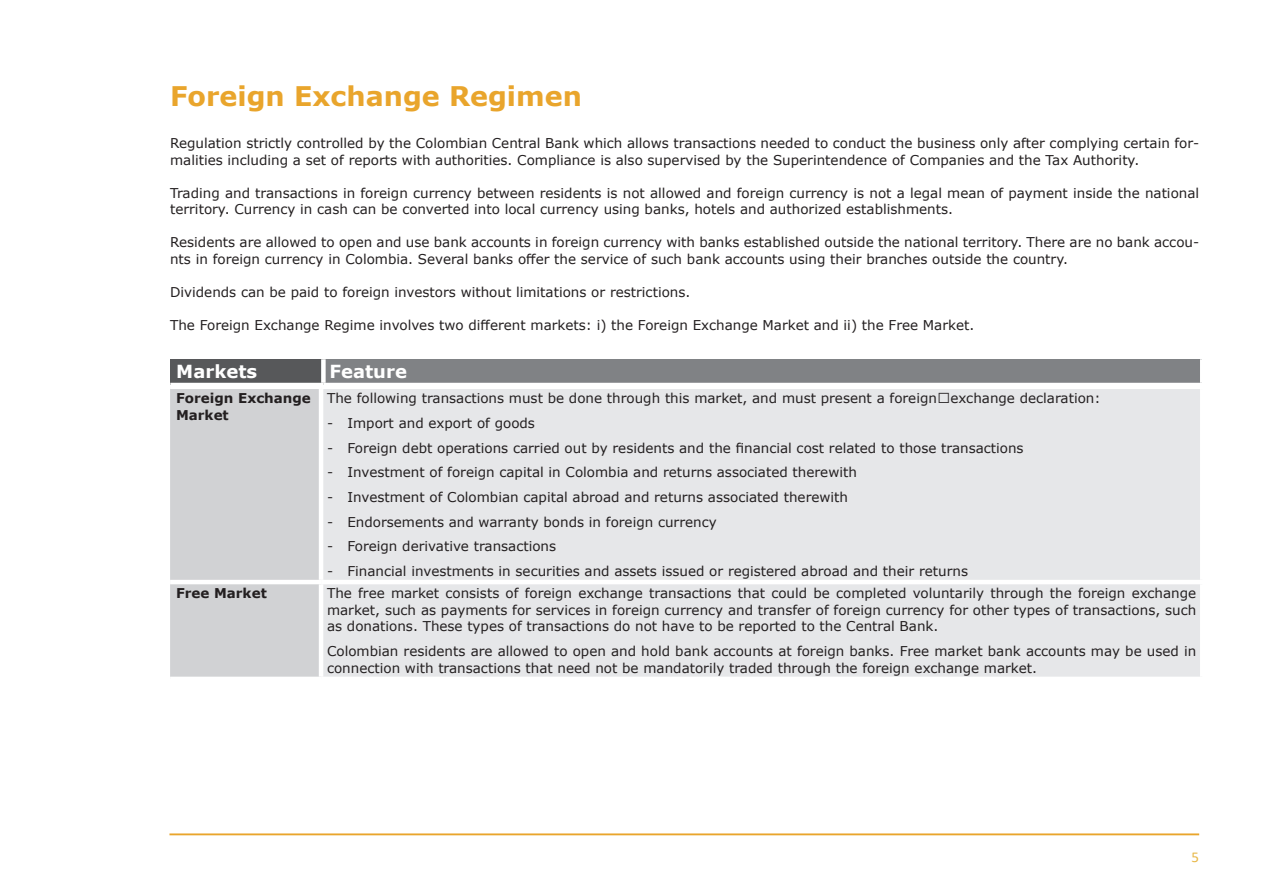
<style>
.page{position:relative;width:1263px;height:893px;background:#fff}
.page>*{position:absolute;margin:0;border:0;box-sizing:border-box;transform-origin:0 0}
.t1{font:700 27px "Verdana";color:#e9a52c}
.t2{font:700 18px "Verdana";color:#fff}
.t3{font:15px "Calibri";color:#e8b848}
.t4{font:13.5px/16.5px "Verdana";color:#231f20}
.t5{font:700 13.5px/16.5px "Verdana";color:#231f20}
</style>
<div class="page">
<hr style="left:169px;top:833px;width:1030px;height:2px;background:#e9a52c">
<div style="left:170px;top:389px;width:149px;height:288px;background:#d1d2d4"></div>
<div style="left:323px;top:389px;width:877px;height:288px;background:#e6e7e9"></div>
<hr style="left:170px;top:580px;width:151px;height:4px;background:#fff">
<hr style="left:321px;top:580px;width:883px;height:4px;background:#fff">
<div style="left:170px;top:359px;width:153px;height:26px;background:#57585a"></div>
<div style="left:323px;top:359px;width:879px;height:26px;background:#808285"></div>
<div style="left:321px;top:359px;width:5px;height:24px;background:#fff"></div>
<hr style="left:1200px;top:359px;width:4px;height:24px;background:#fff">
<hr style="left:170px;top:383px;width:153px;height:4px;background:#fff">
<hr style="left:323px;top:383px;width:881px;height:4px;background:#fff">
<h1 class="t1" style="left:170px;top:77px;width:413px">Foreign Exchange Regimen</h1>
<p class="t4" style="left:170px;top:135px;width:1030px">Regulation strictly controlled by the Colombian Central Bank which allows transactions needed to conduct the business only after complying certain for&shy;malities including a set of reports with authorities. Compliance is also supervised by the Superintendence of Companies and the Tax Authority.</p>
<p class="t4" style="left:170px;top:184px;width:1031px">Trading and transactions in foreign currency between residents is not allowed and foreign currency is not a legal mean of payment inside the national territory. Currency in cash can be converted into local currency using banks, hotels and authorized establishments.</p>
<p class="t4" style="left:170px;top:234px;width:1030px">Residents are allowed to open and use bank accounts in foreign currency with banks established outside the national territory. There are no bank accou&shy;nts in foreign currency in Colombia. Several banks offer the service of such bank accounts using their branches outside the country.</p>
<p class="t4" style="left:170px;top:283px;width:522px">Dividends can be paid to foreign investors without limitations or restrictions.</p>
<p class="t4" style="left:170px;top:316px;width:806px">The Foreign Exchange Regime involves two different markets: i) the Foreign Exchange Market and ii) the Free Market.</p>
<h2 class="t2" style="left:176px;top:358px;width:82px">Markets</h2>
<h2 class="t2" style="left:329px;top:358px;width:79px">Feature</h2>
<p class="t5" style="left:176px;top:390px;width:136px">Foreign Exchange<br>Market</p>
<p class="t4" style="left:327px;top:390px;width:775px">The following transactions must be done through this market, and must present a foreign‐exchange declaration:</p>
<p class="t4" style="left:327px;top:414px;width:209px">- Import and export of goods</p>
<p class="t4" style="left:327px;top:439px;width:698px">- Foreign debt operations carried out by residents and the financial cost related to those transactions</p>
<p class="t4" style="left:327px;top:464px;width:531px">- Investment of foreign capital in Colombia and returns associated therewith</p>
<p class="t4" style="left:327px;top:489px;width:522px">- Investment of Colombian capital abroad and returns associated therewith</p>
<p class="t4" style="left:327px;top:513px;width:391px">- Endorsements and warranty bonds in foreign currency</p>
<p class="t4" style="left:327px;top:538px;width:231px">- Foreign derivative transactions</p>
<p class="t4" style="left:327px;top:563px;width:642px">- Financial investments in securities and assets issued or registered abroad and their returns</p>
<p class="t5" style="left:176px;top:585px;width:92px">Free Market</p>
<p class="t4" style="left:327px;top:585px;width:871px;text-align:justify">The free market consists of foreign exchange transactions that could be completed voluntarily through the foreign exchange market, such as payments for services in foreign currency and transfer of foreign currency for other types of transactions, such as donations. These types of transactions do not have to be reported to the Central Bank.</p>
<p class="t4" style="left:327px;top:643px;width:871px">Colombian residents are allowed to open and hold bank accounts at foreign banks. Free market bank accounts may be used in connection with transactions that need not be mandatorily traded through the foreign exchange market.</p>
<p class="t3" style="left:1191px;top:846px;width:9px">5</p>
</div>
